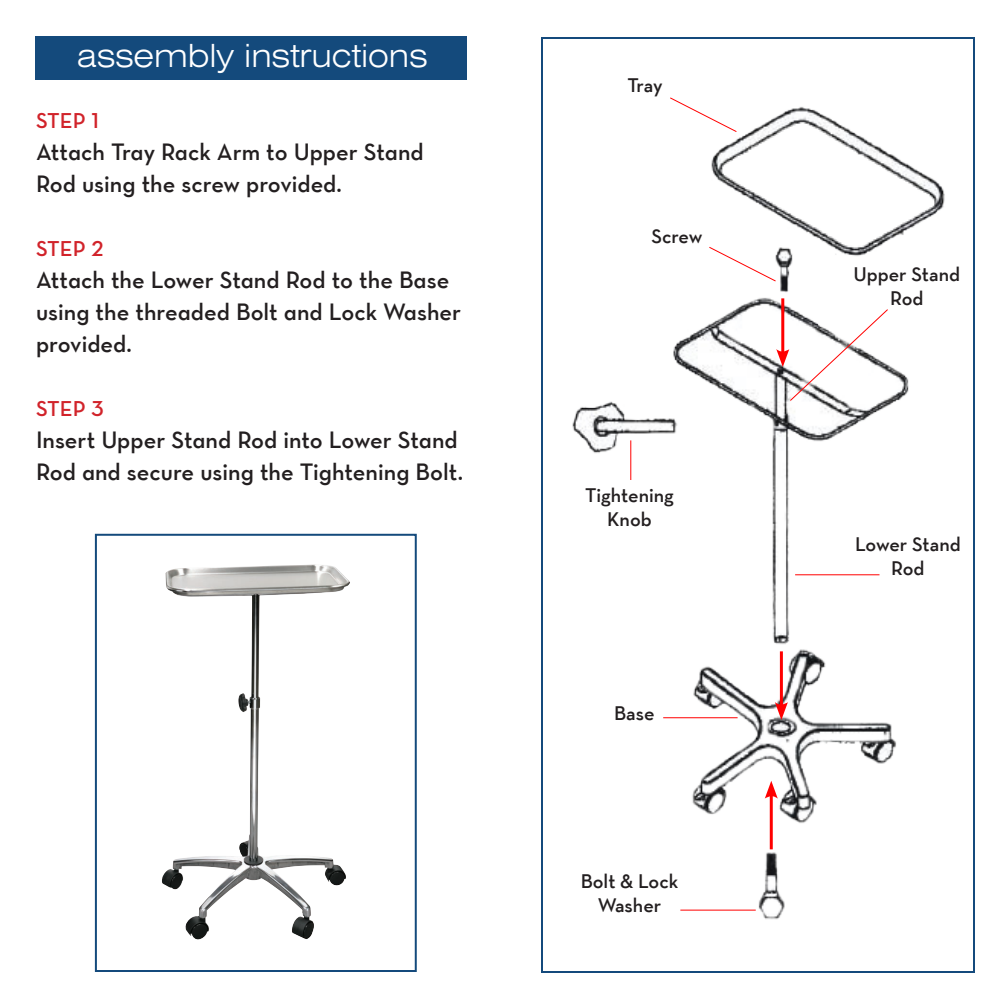
<style>
.page{position:relative;width:1008px;height:1008px;background:#fff}
.page>*{position:absolute;margin:0;border:0;box-sizing:border-box;transform-origin:0 0}
.t1{font:300 expanded 32px "Swiss 721 BT";color:#fff}
.Copy_of_Normal{font:24px/32px "Neutraface Text TT Demi Alt";color:#231f20}
.Copy_of_Normal-2{font:22px "Neutraface Text Demi Alt";color:#d1232a}
.t2{font:600 20px/24px "Neutraface Text TT";color:#231f20;text-align:center}
</style>
<div class="page">
<img style="left:572px;top:107px;width:373px;height:813px">
<div style="left:541px;top:37px;width:434px;height:936px;border:2px solid #144a7c"></div>
<svg style="left:669px;top:97px;width:69px;height:36px"></svg>
<svg style="left:708px;top:246px;width:69px;height:36px"></svg>
<hr style="left:630px;top:440px;width:1px;height:40px;background:#f00">
<hr style="left:795px;top:574px;width:85px;height:1px;background:#f00">
<hr style="left:663px;top:717px;width:75px;height:1px;background:#f00">
<hr style="left:680px;top:910px;width:76px;height:1px;background:#f00">
<hr style="left:781px;top:298px;width:3px;height:57px;background:#f00">
<svg style="left:776px;top:308px;width:113px;height:94px"></svg>
<hr style="left:780px;top:651px;width:3px;height:57px;background:#f00">
<svg style="left:775px;top:702px;width:13px;height:18px"></svg>
<hr style="left:770px;top:793px;width:3px;height:56px;background:#f00">
<svg style="left:765px;top:781px;width:13px;height:18px"></svg>
<div style="left:35px;top:36px;width:432px;height:44px;background:#144a7c"></div>
<img style="left:162px;top:564px;width:188px;height:376px">
<div style="left:95px;top:534px;width:322px;height:438px;border:2px solid #144a7c"></div>
<p class="t1" style="left:77px;top:37px;width:352px">assembly instructions</p>
<p class="Copy_of_Normal-2" style="left:36px;top:107px;width:64px">STEP 1</p>
<p class="Copy_of_Normal" style="left:36px;top:136px;width:389px">Attach Tray Rack Arm to Upper Stand<br>Rod using the screw provided.</p>
<p class="Copy_of_Normal-2" style="left:36px;top:235px;width:69px">STEP 2</p>
<p class="Copy_of_Normal" style="left:36px;top:264px;width:427px">Attach the Lower Stand Rod to the Base using the threaded Bolt and Lock Washer provided.</p>
<p class="Copy_of_Normal-2" style="left:36px;top:395px;width:69px">STEP 3</p>
<p class="Copy_of_Normal" style="left:36px;top:424px;width:429px">Insert Upper Stand Rod into Lower Stand<br>Rod and secure using the Tightening Bolt.</p>
<p class="t2" style="left:627px;top:73px;width:37px">Tray</p>
<p class="t2" style="left:651px;top:224px;width:53px">Screw</p>
<p class="t2" style="left:585px;top:483px;width:90px">Tightening<br>Knob</p>
<p class="t2" style="left:614px;top:701px;width:42px">Base</p>
<p class="t2" style="left:581px;top:869px;width:99px">Bolt &amp; Lock<br>Washer</p>
<p class="t2" style="left:853px;top:262px;width:108px">Upper Stand<br>Rod</p>
<p class="t2" style="left:855px;top:532px;width:107px">Lower Stand<br>Rod</p>
</div>
